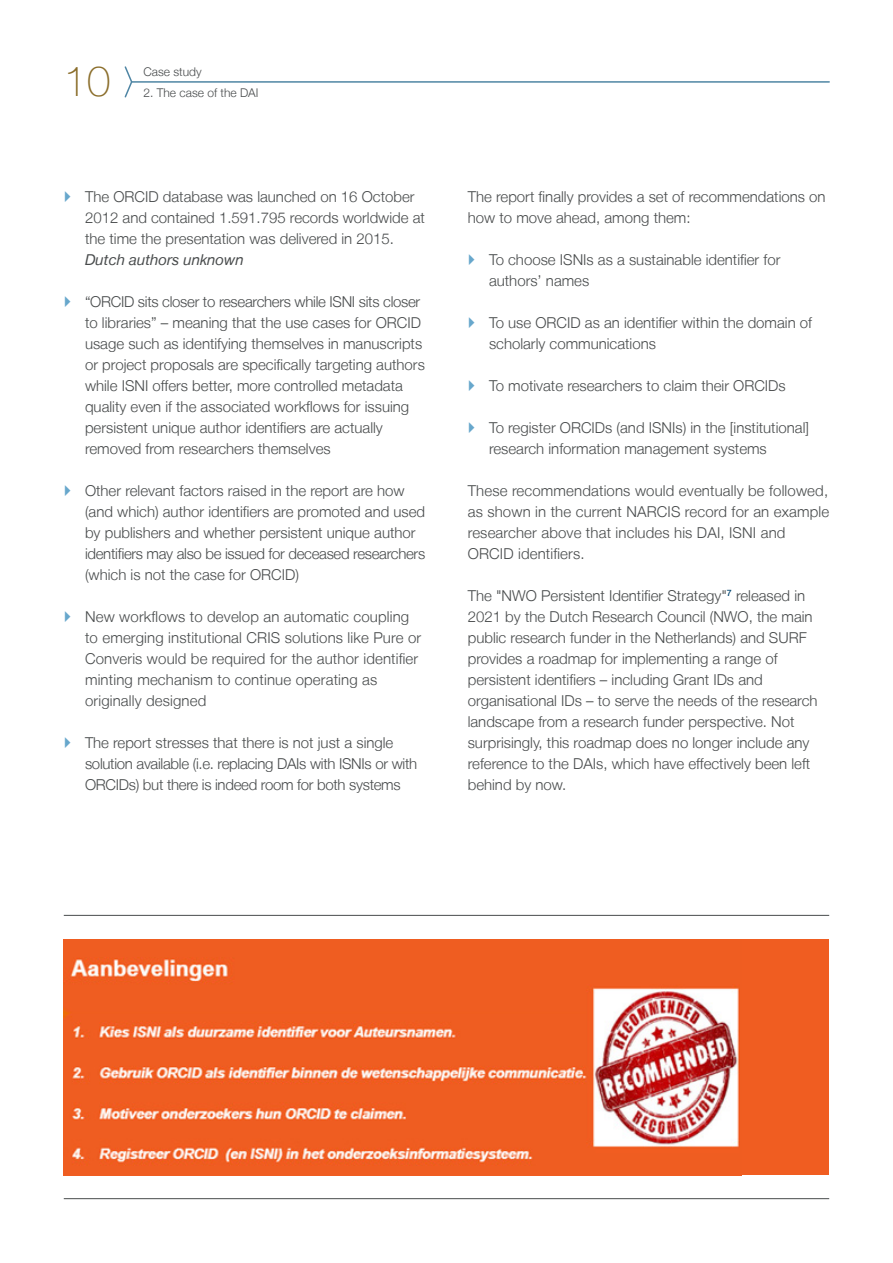
<style>
.page{position:relative;width:893px;height:1263px;background:#fff}
.page>*{position:absolute;margin:0;border:0;box-sizing:border-box;transform-origin:0 0}
.t1{font:100 42px "Helvetica Neue LT";color:#8a6d2a}
.Body_copy{font:300 15px/21px "Helvetica Neue LT";color:#484b4c}
.Unordered_List_LV_I{font:300 15px/21px "Helvetica Neue LT";letter-spacing:.01em;color:#484b4c}
.Body_copy-2{font:300 15px/21px "Helvetica Neue LT";letter-spacing:-.02em;color:#484b4c}
.t2{font:300 12px "Helvetica Neue LT";color:#484b4c}
.s1{font-weight:400;font-style:italic}
</style>
<div class="page">
<hr style="left:64px;top:915px;width:765px;height:1px;background:#484b4c">
<hr style="left:64px;top:1198px;width:765px;height:1px;background:#484b4c">
<div style="left:64px;top:940px;width:765px;height:235px;background:#f05d21"></div>
<img style="left:64px;top:957px;width:676px;height:209px">
<hr style="left:132px;top:81px;width:697px;height:2px;background:#4e85a4">
<svg style="left:124px;top:66px;width:9px;height:32px"></svg>
<h1 class="t1" style="left:64px;top:57px;width:48px">10</h1>
<p class="t2" style="left:144px;top:64px;width:60px">Case study</p>
<p class="t2" style="left:144px;top:85px;width:116px">2. The case of the DAI</p>
<p class="Body_copy" style="left:85px;top:185px;width:341px">The ORCID database was launched on 16 October 2012 and contained 1.591.795 records worldwide at the time the presentation was delivered in 2015.<br><span class="s1">Dutch authors unknown</span></p>
<p class="Body_copy" style="left:85px;top:290px;width:341px">“ORCID sits closer to researchers while ISNI sits closer to libraries” – meaning that the use cases for ORCID usage such as identifying themselves in manuscripts or project proposals are specifically targeting authors while ISNI offers better, more controlled metadata quality even if the associated workflows for issuing persistent unique author identifiers are actually removed from researchers themselves</p>
<p class="Body_copy" style="left:85px;top:479px;width:342px">Other relevant factors raised in the report are how (and which) author identifiers are promoted and used by publishers and whether persistent unique author identifiers may also be issued for deceased researchers (which is not the case for ORCID)</p>
<p class="Body_copy" style="left:85px;top:605px;width:338px">New workflows to develop an automatic coupling to emerging institutional CRIS solutions like Pure or Converis would be required for the author identifier minting mechanism to continue operating as originally designed</p>
<p class="Body_copy-2" style="left:85px;top:731px;width:334px">The report stresses that there is not just a single solution available (i.e. replacing DAIs with ISNIs or with<br>ORCIDs) but there is indeed room for both systems</p>
<p class="Unordered_List_LV_I" style="left:468px;top:185px;width:359px">The report finally provides a set of recommendations on how to move ahead, among them:</p>
<p class="Body_copy" style="left:489px;top:248px;width:293px">To choose ISNIs as a sustainable identifier for authors’ names</p>
<p class="Body_copy" style="left:489px;top:311px;width:325px">To use ORCID as an identifier within the domain of scholarly communications</p>
<p class="Body_copy" style="left:489px;top:374px;width:298px">To motivate researchers to claim their ORCIDs</p>
<p class="Body_copy" style="left:489px;top:416px;width:322px">To register ORCIDs (and ISNIs) in the [institutional] research information management systems</p>
<p class="Unordered_List_LV_I" style="left:468px;top:479px;width:363px">These recommendations would eventually be followed, as shown in the current NARCIS record for an example researcher above that includes his DAI, ISNI and ORCID identifiers.</p>
<p class="Body_copy" style="left:468px;top:584px;width:351px">The "NWO Persistent Identifier Strategy"<sup>7</sup> released in 2021 by the Dutch Research Council (NWO, the main public research funder in the Netherlands) and SURF provides a roadmap for implementing a range of persistent identifiers – including Grant IDs and organisational IDs – to serve the needs of the research landscape from a research funder perspective. Not surprisingly, this roadmap does no longer include any reference to the DAIs, which have effectively been left behind by now.</p>
</div>
